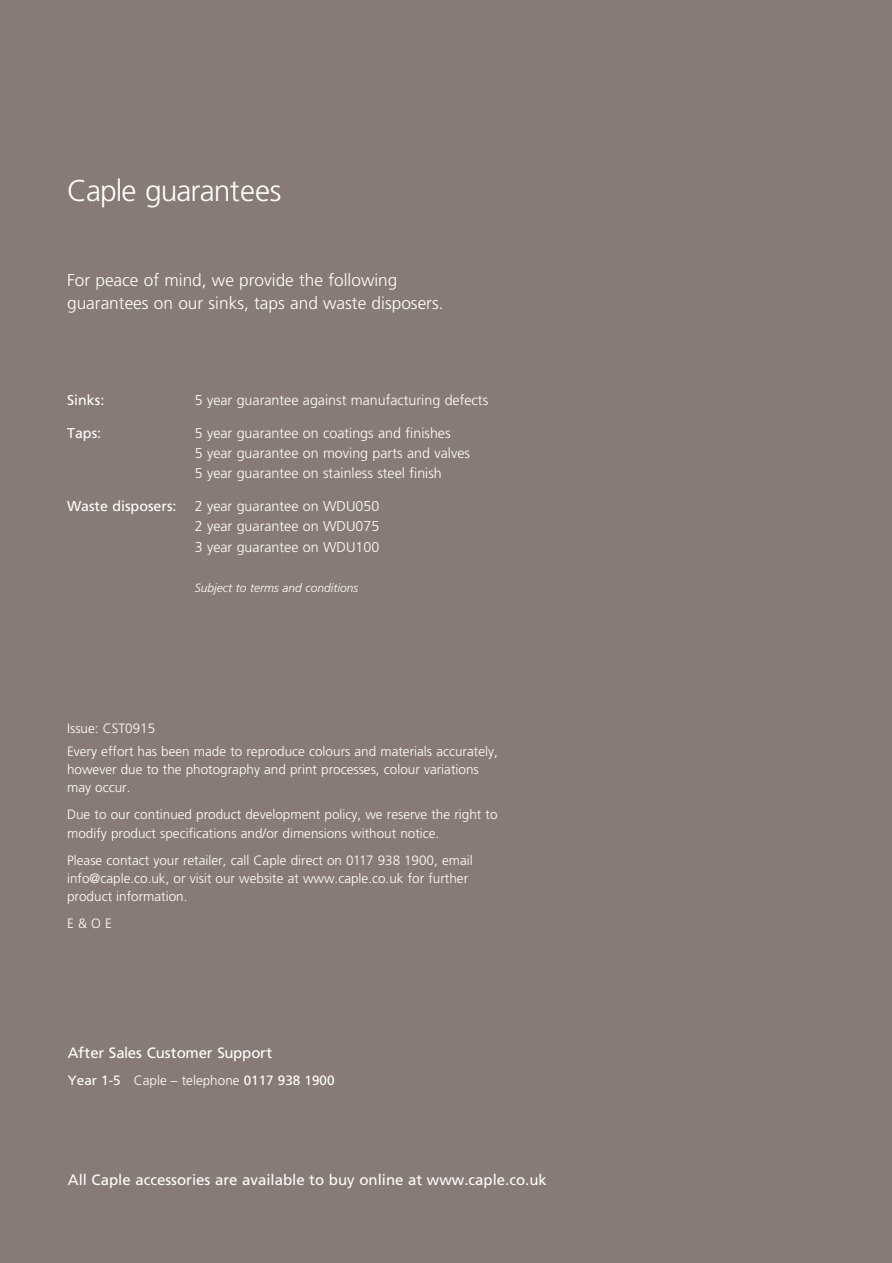
<style>
.page{position:relative;width:892px;height:1263px;background:#887b76}
.page>*{position:absolute;margin:0;border:0;box-sizing:border-box;transform-origin:0 0}
.t1{font:300 30px "Frutiger";letter-spacing:-.03em;color:#fff}
.t2{font:300 17.25px/22.5px "Frutiger";color:#fff}
.t3{font:15px "Frutiger";color:#fff}
.t4{font:300 14.25px/20.2px "Frutiger";color:#fff}
.t5{font:14.25px "Frutiger";color:#fff}
.t6{font:300 13.5px/18.3px "Frutiger";color:#fff}
.t7{font:13.5px "Frutiger";color:#fff}
.t8{font:italic 300 12px "Frutiger";color:#fff}
.s1{font-weight:300}
</style>
<div class="page">
<h1 class="t1" style="left:67px;top:174px;width:216px">Caple guarantees</h1>
<p class="t2" style="left:67px;top:269px;width:378px">For peace of mind, we provide the following guarantees on our sinks, taps and waste disposers.</p>
<p class="t5" style="left:67px;top:391px;width:39px">Sinks:</p>
<p class="t4" style="left:195px;top:390px;width:295px">5 year guarantee against manufacturing defects</p>
<p class="t5" style="left:67px;top:424px;width:36px">Taps:</p>
<p class="t4" style="left:195px;top:423px;width:277px">5 year guarantee on coatings and finishes<br>5 year guarantee on moving parts and valves<br>5 year guarantee on stainless steel finish</p>
<p class="t5" style="left:67px;top:498px;width:111px">Waste disposers:</p>
<p class="t4" style="left:195px;top:496px;width:186px;text-align:justify">2 year guarantee on WDU050<br>2 year guarantee on WDU075<br>3 year guarantee on WDU100</p>
<p class="t8" style="left:195px;top:581px;width:165px">Subject to terms and conditions</p>
<p class="t6" style="left:67px;top:717px;width:432px;line-height:22.6px">Issue: CST0915<br>Every effort has been made to reproduce colours and materials accurately,</p>
<p class="t6" style="left:67px;top:760px;width:413px">however due to the photography and print processes, colour variations may occur.</p>
<p class="t6" style="left:67px;top:806px;width:432px">Due to our continued product development policy, we reserve the right to modify product specifications and/or dimensions without notice.</p>
<p class="t6" style="left:67px;top:851px;width:407px">Please contact your retailer, call Caple direct on 0117 938 1900, email info@caple.co.uk, or visit our website at www.caple.co.uk for further product information.</p>
<p class="t6" style="left:67px;top:914px;width:46px">E &amp; O E</p>
<p class="t3" style="left:68px;top:1044px;width:206px">After Sales Customer Support</p>
<p class="t7" style="left:68px;top:1072px;width:268px">Year 1-5 <span class="s1">Caple – telephone</span> 0117 938 1900</p>
<p class="t3" style="left:68px;top:1171px;width:480px">All Caple accessories are available to buy online at www.caple.co.uk</p>
</div>
